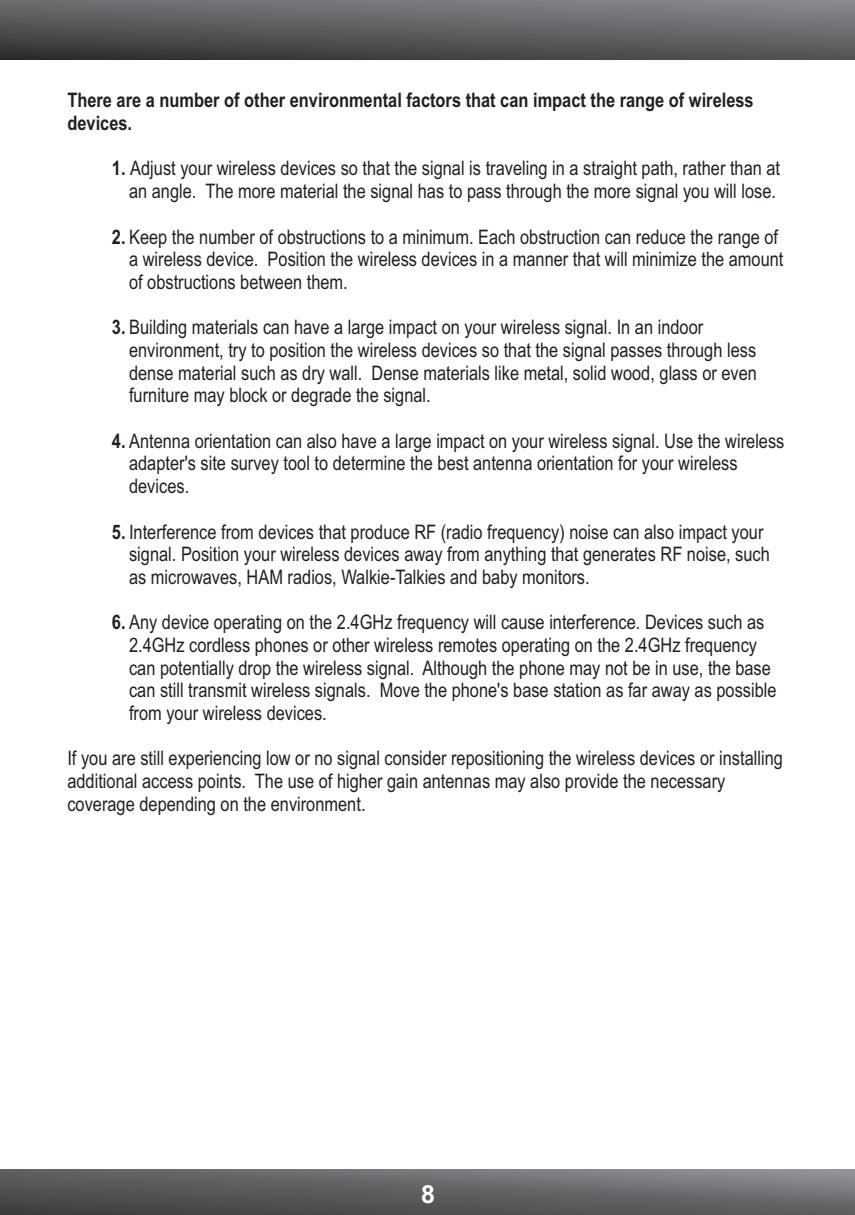
<style>
.page{position:relative;width:855px;height:1215px;background:#fff}
.page>*{position:absolute;margin:0;border:0;box-sizing:border-box;transform-origin:0 0}
.t1{font:700 25px "Arial";color:#fff}
.t2{font:20px/22.8px "Arial Narrow";color:#231f20}
.t3{font:700 20px/22.8px "Arial Narrow";color:#231f20}
.s1{font-weight:700}
</style>
<div class="page">
<svg style="left:0;top:0;width:855px;height:59px;background:#5e5e61"></svg>
<svg style="left:0;top:1170px;width:855px;height:45px;background:#606163"></svg>
<p class="t3" style="left:67px;top:90px;width:688px">There are a number of other environmental factors that can impact the range of wireless devices.</p>
<p class="t2" style="left:112px;top:159px;width:670px;text-align:right"><span class="s1">1.</span> Adjust your wireless devices so that the signal is traveling in a straight path, rather than at an angle. The more material the signal has to pass through the more signal you will lose.</p>
<p class="t2" style="left:129px;top:227px;width:656px;text-indent:-17px"><span class="s1">2.</span> Keep the number of obstructions to a minimum. Each obstruction can reduce the range of a wireless device. Position the wireless devices in a manner that will minimize the amount of obstructions between them.</p>
<p class="t2" style="left:129px;top:318px;width:630px;text-indent:-17px"><span class="s1">3.</span> Building materials can have a large impact on your wireless signal. In an indoor environment, try to position the wireless devices so that the signal passes through less dense material such as dry wall. Dense materials like metal, solid wood, glass or even furniture may block or degrade the signal.</p>
<p class="t2" style="left:129px;top:431px;width:657px;text-indent:-17px"><span class="s1">4.</span> Antenna orientation can also have a large impact on your wireless signal. Use the wireless adapter's site survey tool to determine the best antenna orientation for your wireless devices.</p>
<p class="t2" style="left:129px;top:522px;width:642px;text-indent:-17px"><span class="s1">5.</span> Interference from devices that produce RF (radio frequency) noise can also impact your signal. Position your wireless devices away from anything that generates RF noise, such as microwaves, HAM radios, Walkie-Talkies and baby monitors.</p>
<p class="t2" style="left:129px;top:613px;width:649px;text-indent:-17px"><span class="s1">6.</span> Any device operating on the 2.4GHz frequency will cause interference. Devices such as 2.4GHz cordless phones or other wireless remotes operating on the 2.4GHz frequency can potentially drop the wireless signal. Although the phone may not be in use, the base can still transmit wireless signals. Move the phone's base station as far away as possible from your wireless devices.</p>
<p class="t2" style="left:67px;top:749px;width:717px">If you are still experiencing low or no signal consider repositioning the wireless devices or installing additional access points. The use of higher gain antennas may also provide the necessary coverage depending on the environment.</p>
<p class="t1" style="left:421px;top:1185px;width:15px">8</p>
</div>
